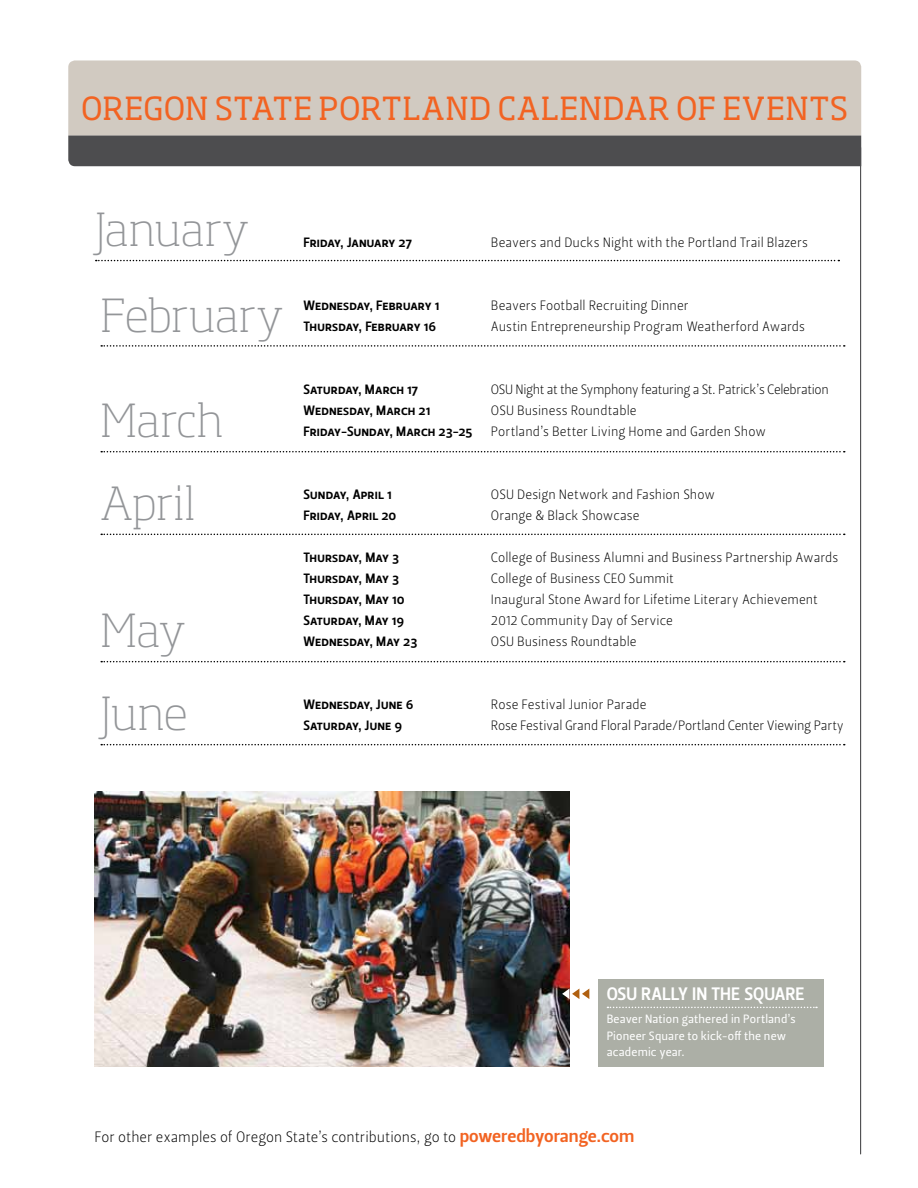
<style>
.page{position:relative;width:918px;height:1188px;background:#fff}
.page>*{position:absolute;margin:0;border:0;box-sizing:border-box;transform-origin:0 0}
.t1{font:200 45px/85.3px "Soho Std";letter-spacing:-.01em;color:#939598}
.t2{font:31.5px "Soho Std";letter-spacing:.01em;color:#f26322}
.t3{font:18px "Leitura Sans Grot 3";color:#fff}
.t4{font:15px "Leitura Sans Grot 1";color:#000}
.t5{font:13.5px "Leitura Sans Grot 1";color:#000}
.t6{font:13.5px "Leitura Sans Grot 3";letter-spacing:.005em;color:#000}
.t7{font:13.5px "Leitura Sans Grot 1";letter-spacing:-.025em;color:#000}
.t8{font:12px/16.5px "Leitura Sans Grot 2";letter-spacing:.015em;color:#fff}
.s1{font-family:"Leitura Sans Grot 3";font-size:18px;color:#f26322}
</style>
<div class="page">
<div style="left:68px;top:60px;width:793px;height:76px;background:#d1cac1"></div>
<div style="left:68px;top:136px;width:793px;height:30px;background:#4d4d4f"></div>
<hr style="left:860px;top:148px;width:1px;height:1006px;background:#4d4d4f">
<svg style="left:96px;top:260px;width:743px;height:1px"></svg>
<svg style="left:101px;top:345px;width:744px;height:2px"></svg>
<svg style="left:101px;top:451px;width:744px;height:1px"></svg>
<svg style="left:101px;top:534px;width:744px;height:1px"></svg>
<svg style="left:101px;top:661px;width:744px;height:1px"></svg>
<svg style="left:101px;top:744px;width:744px;height:1px"></svg>
<img style="left:94px;top:791px;width:475px;height:275px">
<svg style="left:562px;top:989px;width:27px;height:10px"></svg>
<div style="left:598px;top:979px;width:226px;height:87px;background:#acafa6"></div>
<svg style="left:607px;top:1007px;width:210px;height:1px"></svg>
<h2 class="t2" style="left:81px;top:89px;width:279px">OREGON STATE PORT</h2>
<h2 class="t2" style="left:402px;top:89px;width:385px">LAND CALENDAR OF EVENTS</h2>
<h1 class="t1" style="left:95px;top:186px;width:190px">January<br>February</h1>
<h1 class="t1" style="left:100px;top:379px;width:125px;line-height:82.7px">March<br>April</h1>
<h1 class="t1" style="left:100px;top:589px;width:89px;line-height:82.9px">May<br>June</h1>
<p class="t6" style="left:303px;top:233px;width:110px">Friday, January 27</p>
<p class="t5" style="left:491px;top:233px;width:318px">Beavers and Ducks Night with the Portland Trail Blazers</p>
<p class="t6" style="left:303px;top:296px;width:137px">Wednesday, February 1</p>
<p class="t5" style="left:491px;top:296px;width:199px">Beavers Football Recruiting Dinner</p>
<p class="t6" style="left:303px;top:317px;width:134px">Thursday, February 16</p>
<p class="t5" style="left:491px;top:317px;width:316px">Austin Entrepreneurship Program Weatherford Awards</p>
<p class="t6" style="left:303px;top:380px;width:116px">Saturday, March 17</p>
<p class="t7" style="left:491px;top:380px;width:339px">OSU Night at the Symphony featuring a St. Patrick’s Celebration</p>
<p class="t6" style="left:303px;top:401px;width:128px">Wednesday, March 21</p>
<p class="t5" style="left:491px;top:401px;width:147px">OSU Business Roundtable</p>
<p class="t6" style="left:303px;top:422px;width:171px">Friday-Sunday, March 23-25</p>
<p class="t5" style="left:491px;top:422px;width:276px">Portland’s Better Living Home and Garden Show</p>
<p class="t6" style="left:303px;top:485px;width:90px">Sunday, April 1</p>
<p class="t5" style="left:491px;top:485px;width:226px">OSU Design Network and Fashion Show</p>
<p class="t6" style="left:303px;top:506px;width:94px">Friday, April 20</p>
<p class="t5" style="left:491px;top:506px;width:150px">Orange &amp; Black Showcase</p>
<p class="t6" style="left:303px;top:548px;width:97px">Thursday, May 3</p>
<p class="t5" style="left:491px;top:548px;width:349px">College of Business Alumni and Business Partnership Awards</p>
<p class="t6" style="left:303px;top:569px;width:97px">Thursday, May 3</p>
<p class="t5" style="left:491px;top:569px;width:184px">College of Business CEO Summit</p>
<p class="t6" style="left:303px;top:590px;width:103px">Thursday, May 10</p>
<p class="t5" style="left:491px;top:590px;width:328px">Inaugural Stone Award for Lifetime Literary Achievement</p>
<p class="t6" style="left:303px;top:611px;width:102px">Saturday, May 19</p>
<p class="t5" style="left:491px;top:611px;width:184px">2012 Community Day of Service</p>
<p class="t6" style="left:303px;top:632px;width:116px">Wednesday, May 23</p>
<p class="t5" style="left:491px;top:632px;width:147px">OSU Business Roundtable</p>
<p class="t6" style="left:303px;top:695px;width:112px">Wednesday, June 6</p>
<p class="t5" style="left:491px;top:695px;width:157px">Rose Festival Junior Parade</p>
<p class="t6" style="left:303px;top:716px;width:100px">Saturday, June 9</p>
<p class="t5" style="left:491px;top:716px;width:354px">Rose Festival Grand Floral Parade/Portland Center Viewing Party</p>
<h3 class="t3" style="left:607px;top:981px;width:199px">OSU RALLY IN THE SQUARE</h3>
<p class="t8" style="left:607px;top:1011px;width:190px">Beaver Nation gathered in Portland’s<br>Pioneer Square to kick-off the new academic year.</p>
<p class="t4" style="left:94px;top:1127px;width:541px">For other examples of Oregon State’s contributions, go to <span class="s1">poweredbyorange.com</span></p>
</div>
